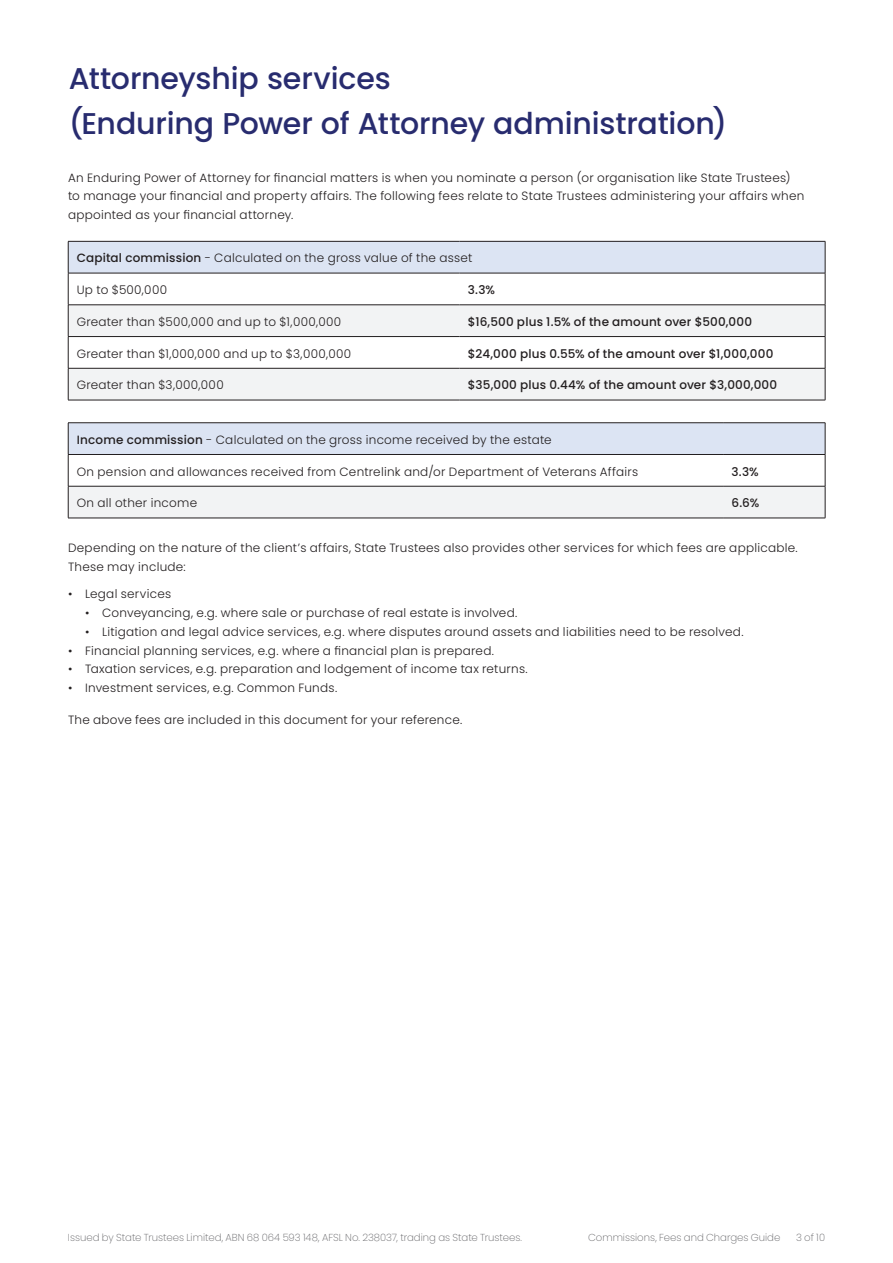
<style>
.page{position:relative;width:893px;height:1263px;background:#fff}
.page>*{position:absolute;margin:0;border:0;box-sizing:border-box;transform-origin:0 0}
.Headers{font:500 30px/45px "Poppins";letter-spacing:-.005em;color:#282c6f}
.Body_Copy{font:300 12px/18.8px "Poppins";letter-spacing:.02em;color:#231f20}
.Body_Copy-2{font:500 12px "Poppins";letter-spacing:.015em;color:#231f20}
.t1{font:200 10.2px "Poppins";color:#636366}
.s1{font-weight:500}
</style>
<div class="page">
<div style="left:68px;top:241px;width:757px;height:32px;background:#dce4f3"></div>
<svg style="left:69px;top:274px;width:756px;height:31px"></svg>
<svg style="left:69px;top:306px;width:756px;height:94px;fill:#f2f3f4"></svg>
<hr style="left:68px;top:241px;width:391px;height:1px;background:#231f20">
<hr style="left:68px;top:241px;width:1px;height:32px;background:#231f20">
<hr style="left:459px;top:241px;width:366px;height:1px;background:#231f20">
<hr style="left:825px;top:241px;width:1px;height:32px;background:#231f20">
<hr style="left:68px;top:273px;width:391px;height:1px;background:#231f20">
<hr style="left:68px;top:273px;width:1px;height:32px;background:#231f20">
<hr style="left:459px;top:273px;width:366px;height:1px;background:#231f20">
<hr style="left:825px;top:273px;width:1px;height:32px;background:#231f20">
<hr style="left:68px;top:305px;width:391px;height:1px;background:#231f20">
<hr style="left:68px;top:305px;width:1px;height:31px;background:#231f20">
<hr style="left:459px;top:305px;width:366px;height:1px;background:#231f20">
<hr style="left:825px;top:305px;width:1px;height:31px;background:#231f20">
<hr style="left:68px;top:336px;width:391px;height:1px;background:#231f20">
<hr style="left:68px;top:337px;width:1px;height:31px;background:#231f20">
<hr style="left:459px;top:336px;width:366px;height:1px;background:#231f20">
<hr style="left:825px;top:337px;width:1px;height:31px;background:#231f20">
<hr style="left:68px;top:368px;width:391px;height:1px;background:#231f20">
<hr style="left:68px;top:368px;width:1px;height:32px;background:#231f20">
<hr style="left:459px;top:368px;width:366px;height:1px;background:#231f20">
<hr style="left:825px;top:368px;width:1px;height:32px;background:#231f20">
<hr style="left:68px;top:400px;width:391px;height:1px;background:#231f20">
<hr style="left:459px;top:400px;width:366px;height:1px;background:#231f20">
<div style="left:68px;top:423px;width:757px;height:31px;background:#dce4f3"></div>
<svg style="left:69px;top:455px;width:756px;height:63px"></svg>
<hr style="left:68px;top:422px;width:655px;height:1px;background:#231f20">
<hr style="left:68px;top:423px;width:1px;height:31px;background:#231f20">
<hr style="left:723px;top:422px;width:102px;height:1px;background:#231f20">
<hr style="left:825px;top:423px;width:1px;height:31px;background:#231f20">
<hr style="left:68px;top:454px;width:655px;height:1px;background:#231f20">
<hr style="left:68px;top:455px;width:1px;height:31px;background:#231f20">
<hr style="left:723px;top:454px;width:102px;height:1px;background:#231f20">
<hr style="left:825px;top:455px;width:1px;height:31px;background:#231f20">
<hr style="left:68px;top:486px;width:655px;height:1px;background:#231f20">
<hr style="left:68px;top:486px;width:1px;height:32px;background:#231f20">
<hr style="left:723px;top:486px;width:102px;height:1px;background:#231f20">
<hr style="left:825px;top:486px;width:1px;height:32px;background:#231f20">
<hr style="left:68px;top:518px;width:655px;height:1px;background:#231f20">
<hr style="left:723px;top:518px;width:102px;height:1px;background:#231f20">
<p class="Headers" style="left:69px;top:56px;width:660px">Attorneyship services<br>(Enduring Power of Attorney administration)</p>
<p class="Body_Copy" style="left:68px;top:168px;width:738px">An Enduring Power of Attorney for financial matters is when you nominate a person (or organisation like State Trustees) to manage your financial and property affairs. The following fees relate to State Trustees administering your affairs when appointed as your financial attorney.</p>
<p class="Body_Copy" style="left:77px;top:249px;width:397px"><span class="s1">Capital commission</span> - Calculated on the gross value of the asset</p>
<p class="Body_Copy" style="left:77px;top:281px;width:92px">Up to $500,000</p>
<p class="Body_Copy-2" style="left:468px;top:283px;width:29px">3.3%</p>
<p class="Body_Copy" style="left:77px;top:312px;width:266px">Greater than $500,000 and up to $1,000,000</p>
<p class="Body_Copy-2" style="left:468px;top:315px;width:286px">$16,500 plus 1.5% of the amount over $500,000</p>
<p class="Body_Copy" style="left:77px;top:344px;width:276px">Greater than $1,000,000 and up to $3,000,000</p>
<p class="Body_Copy-2" style="left:468px;top:346px;width:307px">$24,000 plus 0.55% of the amount over $1,000,000</p>
<p class="Body_Copy" style="left:77px;top:376px;width:149px">Greater than $3,000,000</p>
<p class="Body_Copy-2" style="left:468px;top:378px;width:311px">$35,000 plus 0.44% of the amount over $3,000,000</p>
<p class="Body_Copy" style="left:77px;top:430px;width:476px"><span class="s1">Income commission</span> - Calculated on the gross income received by the estate</p>
<p class="Body_Copy" style="left:77px;top:462px;width:563px">On pension and allowances received from Centrelink and/or Department of Veterans Affairs</p>
<p class="Body_Copy-2" style="left:732px;top:464px;width:29px">3.3%</p>
<p class="Body_Copy" style="left:77px;top:494px;width:122px">On all other income</p>
<p class="Body_Copy-2" style="left:732px;top:496px;width:29px">6.6%</p>
<p class="Body_Copy" style="left:68px;top:539px;width:731px">Depending on the nature of the client’s affairs, State Trustees also provides other services for which fees are applicable.<br>These may include:</p>
<p class="Body_Copy" style="left:68px;top:585px;width:105px">• Legal services</p>
<p class="Body_Copy" style="left:85px;top:604px;width:434px">• Conveyancing, e.g. where sale or purchase of real estate is involved.</p>
<p class="Body_Copy" style="left:85px;top:622px;width:660px">• Litigation and legal advice services, e.g. where disputes around assets and liabilities need to be resolved.</p>
<p class="Body_Copy" style="left:68px;top:641px;width:428px">• Financial planning services, e.g. where a financial plan is prepared.</p>
<p class="Body_Copy" style="left:68px;top:660px;width:461px">• Taxation services, e.g. preparation and lodgement of income tax returns.</p>
<p class="Body_Copy" style="left:68px;top:679px;width:271px">• Investment services, e.g. Common Funds.</p>
<p class="Body_Copy" style="left:68px;top:710px;width:396px">The above fees are included in this document for your reference.</p>
<p class="t1" style="left:68px;top:1231px;width:456px">Issued by State Trustees Limited, ABN 68 064 593 148, AFSL No. 238037, trading as State Trustees.</p>
<p class="t1" style="left:588px;top:1231px;width:194px">Commissions, Fees and Charges Guide</p>
<p class="t1" style="left:796px;top:1231px;width:31px">3 of 10</p>
</div>
